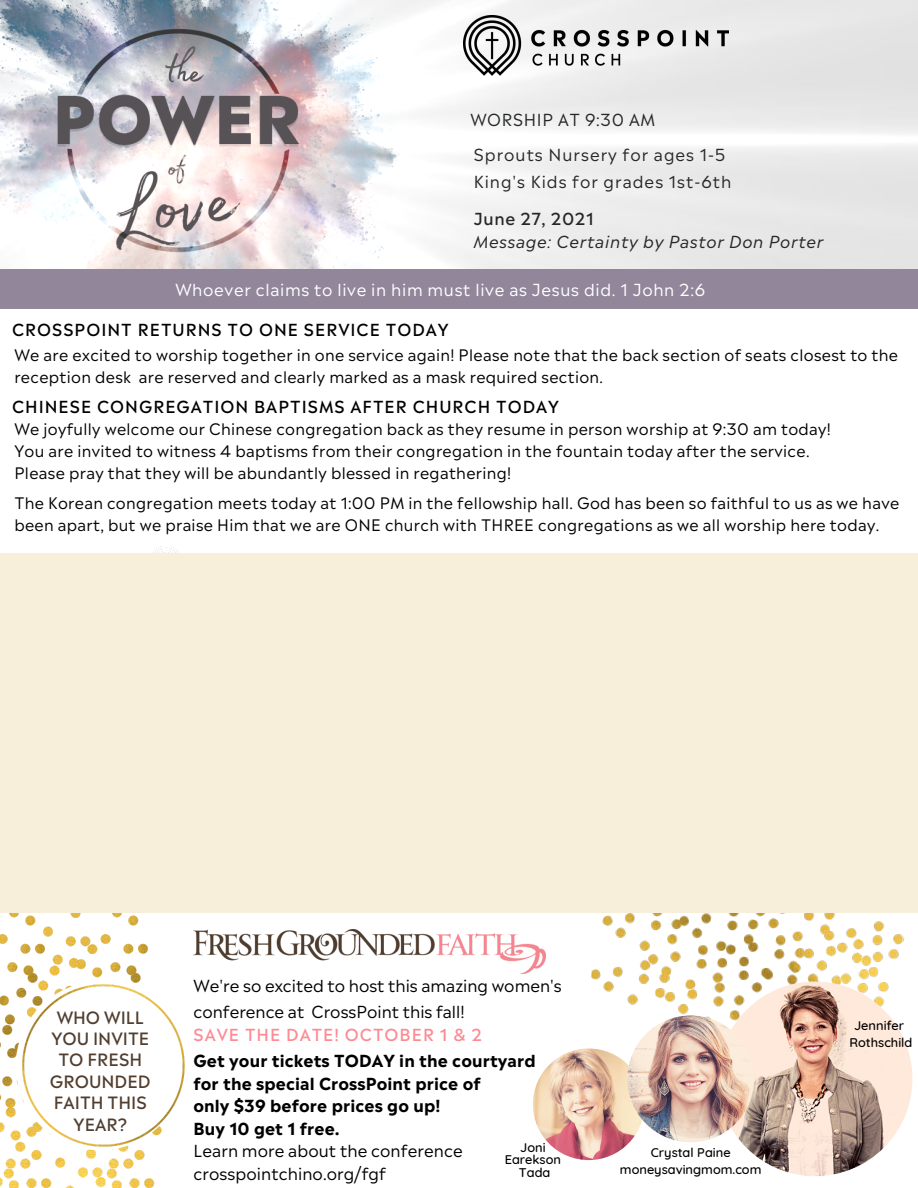
<style>
.page{position:relative;width:918px;height:1188px;background:#fff}
.page>*{position:absolute;margin:0;border:0;box-sizing:border-box;transform-origin:0 0}
.t1{font:500 16.8px/21.3px "Madera";color:#513e2f;text-align:center}
.t2{font:16.5px/25.8px "Madera";color:#000}
.t3{font:700 16.5px "Madera";letter-spacing:.005em;color:#000}
.t4{font:500 16.5px "Madera";letter-spacing:.06em;color:#000}
.t5{font:16.5px "Madera";letter-spacing:.04em;color:#fff}
.t6{font:16.5px "Madera";letter-spacing:.06em;color:#252827}
.t7{font:italic 16.5px "Madera";letter-spacing:.04em;color:#252827}
.t8{font:500 16.5px "Madera";letter-spacing:.06em;color:#fd8a93}
.t9{font:16.5px "Madera";letter-spacing:.04em;color:#252827}
.t10{font:500 16.5px "Madera";letter-spacing:.04em;color:#252827}
.t11{font:15.75px/22px "Madera";letter-spacing:.02em;color:#000}
.t12{font:500 12.75px "Quicksand";color:#000}
</style>
<div class="page">
<img style="left:154px;top:546px;width:24px;height:7px">
<div style="left:0;top:268px;width:918px;height:41px;background:#92869b"></div>
<img style="left:60px;top:913px;width:95px;height:275px">
<img style="left:0;top:913px;width:60px;height:275px">
<img style="left:591px;top:913px;width:314px;height:129px">
<div style="left:0;top:553px;width:918px;height:360px;background:#f8efdb"></div>
<img style="left:194px;top:930px;width:352px;height:44px">
<img style="left:718px;top:982px;width:194px;height:194px;border-radius:50%">
<img style="left:533px;top:1049px;width:111px;height:111px;border-radius:50%">
<img style="left:627px;top:1015px;width:127px;height:127px;border-radius:50%">
<svg style="left:16px;top:982px;width:139px;height:168px"></svg>
<img style="left:23px;top:985px;width:162px;height:162px">
<img style="left:0;top:0;width:918px;height:269px">
<img style="left:463px;top:15px;width:266px;height:60px">
<p class="t9" style="left:470px;top:105px;width:186px">WORSHIP AT 9:30 AM</p>
<p class="t6" style="left:474px;top:140px;width:253px">Sprouts Nursery for ages 1-5</p>
<p class="t6" style="left:474px;top:167px;width:259px">King's Kids for grades 1st-6th</p>
<p class="t10" style="left:474px;top:204px;width:122px">June 27, 2021</p>
<p class="t7" style="left:474px;top:227px;width:351px">Message: Certainty by Pastor Don Porter</p>
<p class="t5" style="left:175px;top:276px;width:532px">Whoever claims to live in him must live as Jesus did. 1 John 2:6</p>
<p class="t4" style="left:12px;top:315px;width:438px">CROSSPOINT RETURNS TO ONE SERVICE TODAY</p>
<p class="t11" style="left:14px;top:342px;width:885px">We are excited to worship together in one service again! Please note that the back section of seats closest to the reception desk are reserved and clearly marked as a mask required section.</p>
<p class="t11" style="left:14px;top:416px;width:818px">We joyfully welcome our Chinese congregation back as they resume in person worship at 9:30 am today!</p>
<p class="t11" style="left:14px;top:438px;width:797px">You are invited to witness 4 baptisms from their congregation in the fountain today after the service.</p>
<p class="t11" style="left:14px;top:460px;width:499px">Please pray that they will be abundantly blessed in regathering!</p>
<p class="t11" style="left:14px;top:490px;width:886px">The Korean congregation meets today at 1:00 PM in the fellowship hall. God has been so faithful to us as we have been apart, but we praise Him that we are ONE church with THREE congregations as we all worship here today.</p>
<p class="t4" style="left:12px;top:393px;width:548px">CHINESE CONGREGATION BAPTISMS AFTER CHURCH TODAY</p>
<p class="t1" style="left:50px;top:1005px;width:102px">WHO WILL<br>YOU INVITE<br>TO FRESH<br>GROUNDED<br>FAITH THIS<br>YEAR?</p>
<p class="t2" style="left:194px;top:971px;width:370px">We're so excited to host this amazing women's conference at CrossPoint this fall!</p>
<p class="t3" style="left:194px;top:1046px;width:344px">Get your tickets TODAY in the courtyard</p>
<p class="t3" style="left:194px;top:1069px;width:289px">for the special CrossPoint price of</p>
<p class="t3" style="left:194px;top:1091px;width:248px">only $39 before prices go up!</p>
<p class="t3" style="left:194px;top:1114px;width:148px">Buy 10 get 1 free.</p>
<p class="t2" style="left:194px;top:1136px;width:271px">Learn more about the conference</p>
<p class="t2" style="left:194px;top:1158px;width:194px">crosspointchino.org/fgf</p>
<p class="t8" style="left:194px;top:1020px;width:290px">SAVE THE DATE! OCTOBER 1 &amp; 2</p>
<p class="t12" style="left:520px;top:1139px;width:27px">Joni</p>
<p class="t12" style="left:505px;top:1152px;width:58px">Earekson</p>
<p class="t12" style="left:519px;top:1164px;width:33px">Tada</p>
<p class="t12" style="left:651px;top:1144px;width:81px">Crystal Paine</p>
<p class="t12" style="left:620px;top:1161px;width:143px">moneysavingmom.com</p>
<p class="t12" style="left:854px;top:1017px;width:52px">Jennifer</p>
<p class="t12" style="left:849px;top:1034px;width:64px">Rothschild</p>
</div>
